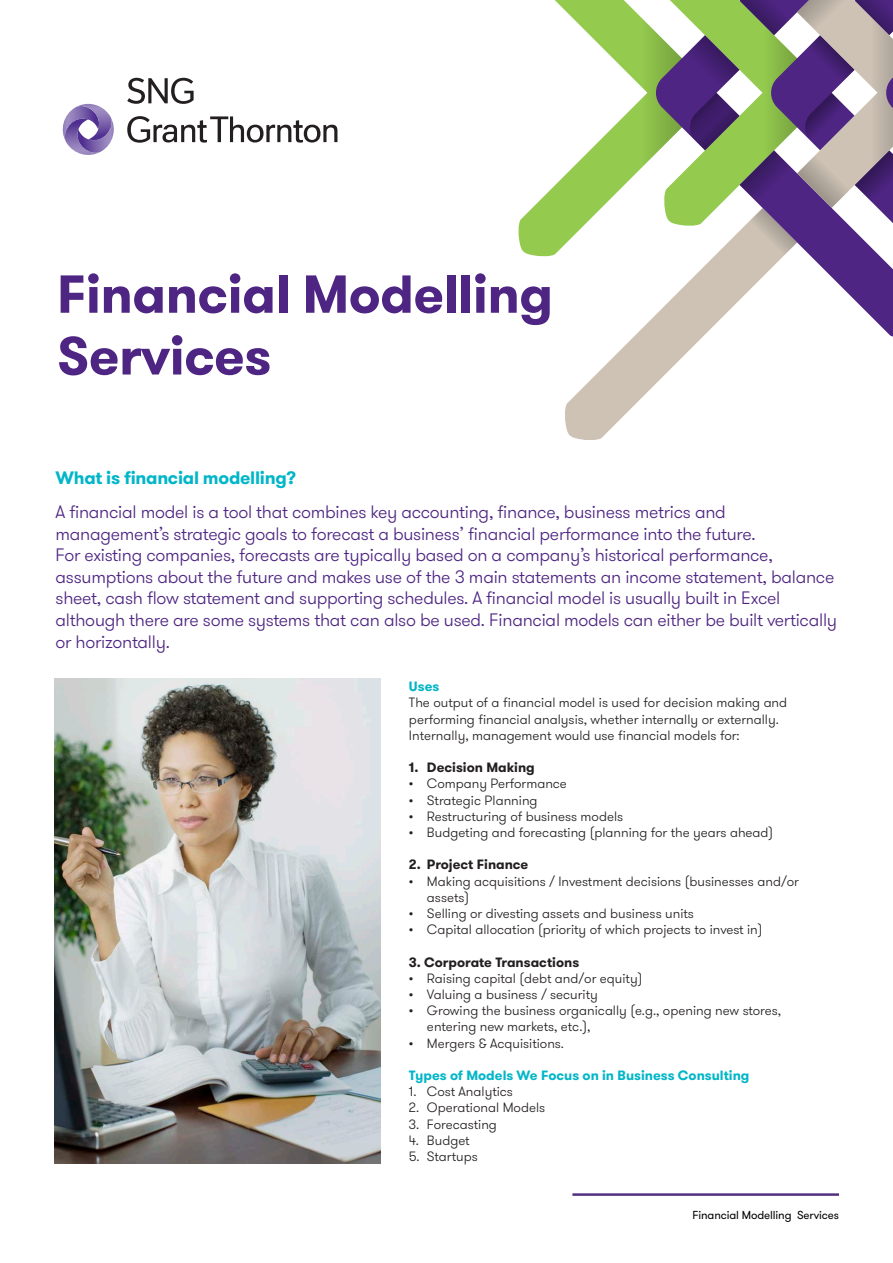
<style>
.page{position:relative;width:893px;height:1263px;background:#fff}
.page>*{position:absolute;margin:0;border:0;box-sizing:border-box;transform-origin:0 0}
._02_Headline_two_Bol{font:700 53.4px/61.8px "GT Walsheim Pro";letter-spacing:-.01em;color:#4e2582}
._11_Body_text{font:300 18px/21.6px "GT Walsheim Pro";letter-spacing:-.015em;color:#4e2582}
._11_Body_text-2{font:700 18px "GT Walsheim Pro";letter-spacing:-.015em;color:#00b6c8}
.t1{font:300 13.5px/16.2px "GT Walsheim Pro";color:#231f20}
.t2{font:700 13.5px "GT Walsheim Pro";color:#231f20}
.t3{font:700 13.5px "GT Walsheim Pro";color:#00b6c8}
._11_Body_text-3{font:11.55px "GT Walsheim Pro";letter-spacing:-.01em;color:#000}
</style>
<div class="page">
<hr style="left:572px;top:1193px;width:267px;height:3px;background:#522e81">
<svg style="left:127px;top:116px;width:210px;height:27px"></svg>
<svg style="left:62px;top:103px;width:52px;height:52px"></svg>
<svg style="left:127px;top:78px;width:67px;height:26px"></svg>
<img style="left:54px;top:678px;width:326px;height:485px">
<svg style="left:565px;top:338px;width:137px;height:102px"></svg>
<svg style="left:518px;top:0;width:104px;height:257px"></svg>
<svg style="left:622px;top:0;width:271px;height:338px"></svg>
<p class="_02_Headline_two_Bol" style="left:57px;top:264px;width:497px">Financial Modelling<br>Services</p>
<p class="_11_Body_text-2" style="left:56px;top:466px;width:242px">What is financial modelling?</p>
<p class="_11_Body_text" style="left:56px;top:501px;width:783px">A financial model is a tool that combines key accounting, finance, business metrics and management’s strategic goals to forecast a business’ financial performance into the future.<br>For existing companies, forecasts are typically based on a company’s historical performance, assumptions about the future and makes use of the 3 main statements an income statement, balance sheet, cash flow statement and supporting schedules. A financial model is usually built in Excel although there are some systems that can also be used. Financial models can either be built vertically or horizontally.</p>
<p class="t3" style="left:409px;top:678px;width:32px">Uses</p>
<p class="t1" style="left:409px;top:695px;width:380px">The output of a financial model is used for decision making and performing financial analysis, whether internally or externally.<br>Internally, management would use financial models for:</p>
<p class="t2" style="left:409px;top:759px;width:127px">1. Decision Making</p>
<p class="t1" style="left:409px;top:776px;width:159px">• Company Performance</p>
<p class="t1" style="left:409px;top:792px;width:130px">• Strategic Planning</p>
<p class="t1" style="left:409px;top:808px;width:216px">• Restructuring of business models</p>
<p class="t1" style="left:409px;top:824px;width:366px">• Budgeting and forecasting (planning for the years ahead)</p>
<p class="t2" style="left:409px;top:856px;width:121px">2. Project Finance</p>
<p class="t1" style="left:427px;top:873px;width:373px;text-indent:-18px">• Making acquisitions / Investment decisions (businesses and/or assets)</p>
<p class="t1" style="left:409px;top:905px;width:286px">• Selling or divesting assets and business units</p>
<p class="t1" style="left:409px;top:922px;width:355px">• Capital allocation (priority of which projects to invest in)</p>
<p class="t2" style="left:409px;top:953px;width:172px">3. Corporate Transactions</p>
<p class="t1" style="left:409px;top:970px;width:235px">• Raising capital (debt and/or equity)</p>
<p class="t1" style="left:409px;top:986px;width:190px">• Valuing a business / security</p>
<p class="t1" style="left:427px;top:1003px;width:356px;text-indent:-18px">• Growing the business organically (e.g., opening new stores, entering new markets, etc.),</p>
<p class="t1" style="left:409px;top:1035px;width:156px">• Mergers &amp; Acquisitions.</p>
<p class="t3" style="left:409px;top:1066px;width:342px">Types of Models We Focus on in Business Consulting</p>
<p class="t1" style="left:409px;top:1084px;width:106px">1. Cost Analytics</p>
<p class="t1" style="left:409px;top:1100px;width:138px">2. Operational Models</p>
<p class="t1" style="left:409px;top:1116px;width:89px">3. Forecasting</p>
<p class="t1" style="left:409px;top:1132px;width:62px">4. Budget</p>
<p class="t1" style="left:409px;top:1148px;width:70px">5. Startups</p>
<p class="_11_Body_text-3" style="left:692px;top:1208px;width:148px">Financial Modelling Services</p>
</div>
